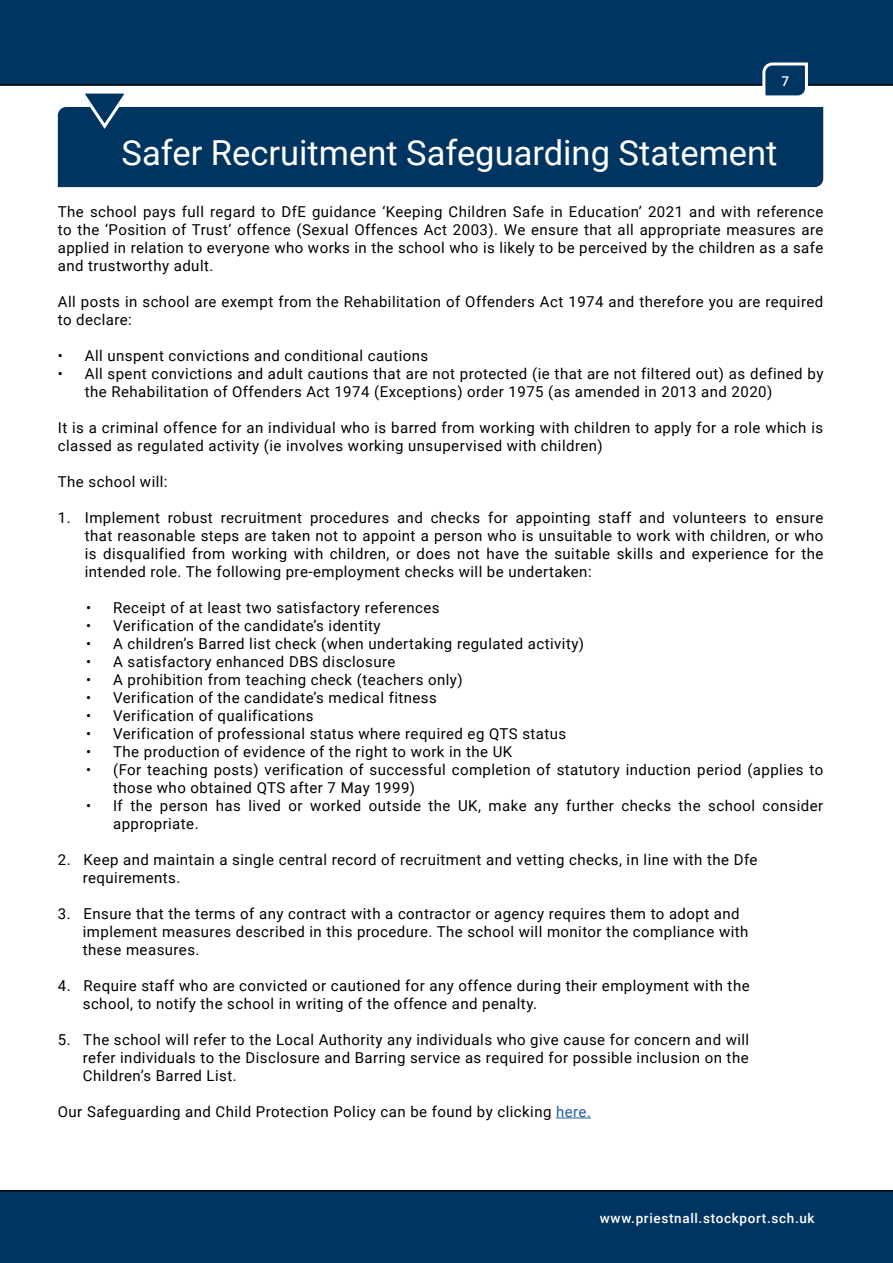
<style>
.page{position:relative;width:893px;height:1263px;background:#003561}
.page>*{position:absolute;margin:0;border:0;box-sizing:border-box;transform-origin:0 0}
.t1{font:34.5px "Roboto";color:#fff}
.t2{font:15px/18px "Roboto";letter-spacing:.03em;color:#000}
.t3{font:500 13.5px "Roboto";letter-spacing:.05em;color:#fff}
.s1{color:#215e9e}
</style>
<div class="page">
<div style="left:0;top:84px;width:893px;height:1107px;background:#fff"></div>
<svg style="left:58px;top:107px;width:765px;height:80px"></svg>
<svg style="left:76px;top:89px;width:57px;height:41px"></svg>
<hr style="left:556px;top:1117px;width:35px;height:1px;background:#215e9e">
<svg style="left:761px;top:62px;width:48px;height:38px"></svg>
<p class="t3" style="left:781px;top:71px;width:9px">7</p>
<h1 class="t1" style="left:122px;top:128px;width:657px">Safer Recruitment Safeguarding Statement</h1>
<p class="t2" style="left:58px;top:202px;width:767px;text-align:justify">The school pays full regard to DfE guidance ‘Keeping Children Safe in Education’ 2021 and with reference to the ‘Position of Trust’ offence (Sexual Offences Act 2003). We ensure that all appropriate measures are applied in relation to everyone who works in the school who is likely to be perceived by the children as a safe and trustworthy adult.</p>
<p class="t2" style="left:58px;top:292px;width:767px">All posts in school are exempt from the Rehabilitation of Offenders Act 1974 and therefore you are required to declare:</p>
<p class="t2" style="left:58px;top:346px;width:372px">• All unspent convictions and conditional cautions</p>
<p class="t2" style="left:85px;top:364px;width:740px;text-indent:-27px">• All spent convictions and adult cautions that are not protected (ie that are not filtered out) as defined by the Rehabilitation of Offenders Act 1974 (Exceptions) order 1975 (as amended in 2013 and 2020)</p>
<p class="t2" style="left:58px;top:418px;width:767px">It is a criminal offence for an individual who is barred from working with children to apply for a role which is classed as regulated activity (ie involves working unsupervised with children)</p>
<p class="t2" style="left:58px;top:472px;width:111px">The school will:</p>
<p class="t2" style="left:85px;top:508px;width:740px;text-align:justify;text-indent:-27px">1. Implement robust recruitment procedures and checks for appointing staff and volunteers to ensure that reasonable steps are taken not to appoint a person who is unsuitable to work with children, or who is disqualified from working with children, or does not have the suitable skills and experience for the intended role. The following pre-employment checks will be undertaken:</p>
<p class="t2" style="left:86px;top:598px;width:355px">• Receipt of at least two satisfactory references</p>
<p class="t2" style="left:86px;top:616px;width:296px">• Verification of the candidate’s identity</p>
<p class="t2" style="left:86px;top:634px;width:500px">• A children’s Barred list check (when undertaking regulated activity)</p>
<p class="t2" style="left:86px;top:652px;width:311px">• A satisfactory enhanced DBS disclosure</p>
<p class="t2" style="left:86px;top:670px;width:378px">• A prohibition from teaching check (teachers only)</p>
<p class="t2" style="left:86px;top:688px;width:352px">• Verification of the candidate’s medical fitness</p>
<p class="t2" style="left:86px;top:706px;width:229px">• Verification of qualifications</p>
<p class="t2" style="left:86px;top:724px;width:482px">• Verification of professional status where required eg QTS status</p>
<p class="t2" style="left:86px;top:742px;width:428px">• The production of evidence of the right to work in the UK</p>
<p class="t2" style="left:113px;top:760px;width:712px;text-indent:-27px">• (For teaching posts) verification of successful completion of statutory induction period (applies to those who obtained QTS after 7 May 1999)</p>
<p class="t2" style="left:113px;top:796px;width:712px;text-indent:-27px">• If the person has lived or worked outside the UK, make any further checks the school consider appropriate.</p>
<p class="t2" style="left:83px;top:850px;width:676px;text-indent:-25px">2. Keep and maintain a single central record of recruitment and vetting checks, in line with the Dfe requirements.</p>
<p class="t2" style="left:83px;top:904px;width:667px;text-indent:-25px">3. Ensure that the terms of any contract with a contractor or agency requires them to adopt and implement measures described in this procedure. The school will monitor the compliance with these measures.</p>
<p class="t2" style="left:83px;top:976px;width:668px;text-indent:-25px">4. Require staff who are convicted or cautioned for any offence during their employment with the school, to notify the school in writing of the offence and penalty.</p>
<p class="t2" style="left:83px;top:1030px;width:668px;text-align:justify;text-indent:-25px">5. The school will refer to the Local Authority any individuals who give cause for concern and will refer individuals to the Disclosure and Barring service as required for possible inclusion on the Children’s Barred List.</p>
<p class="t2" style="left:58px;top:1102px;width:535px">Our Safeguarding and Child Protection Policy can be found by clicking <span class="s1">here.</span></p>
<p class="t3" style="left:600px;top:1208px;width:216px">www.priestnall.stockport.sch.uk</p>
</div>
